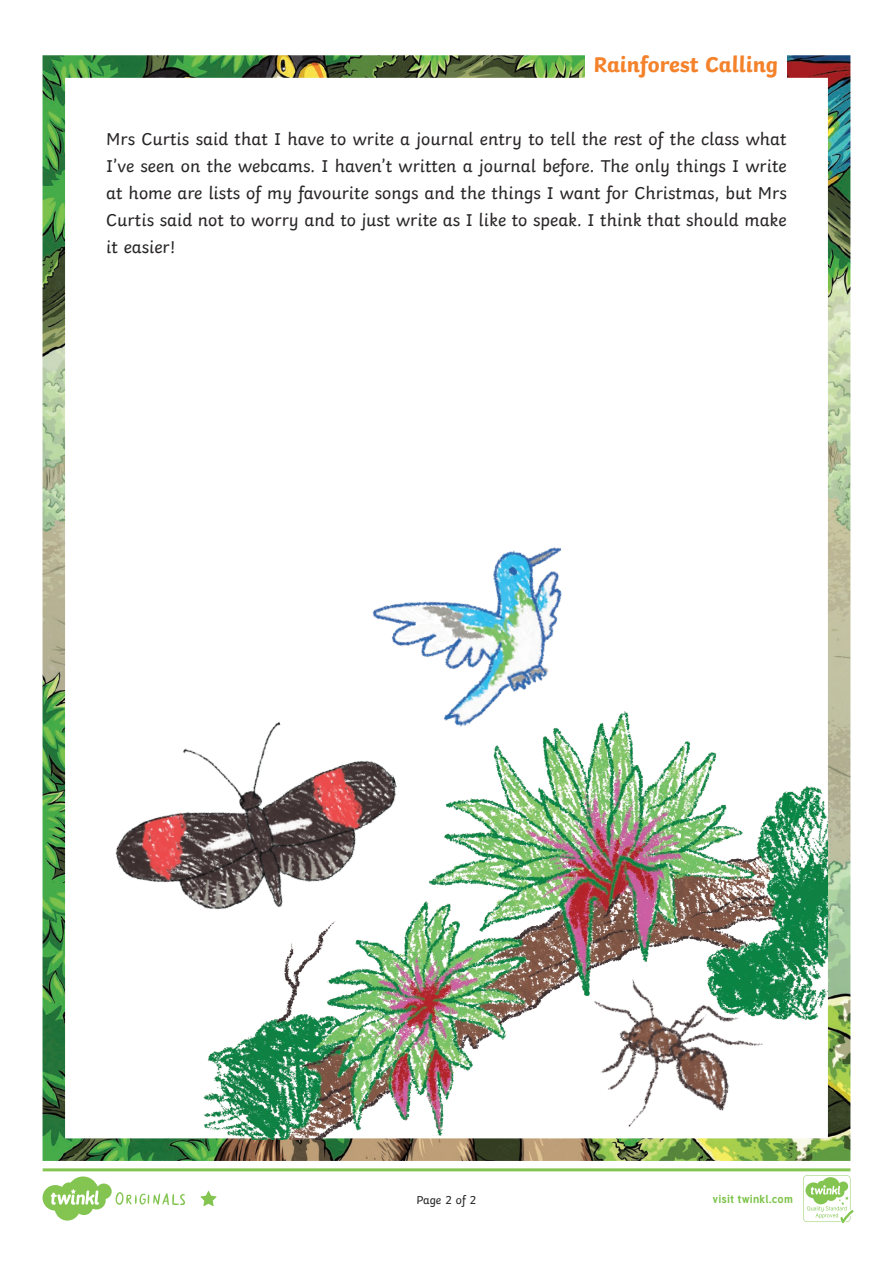
<style>
.page{position:relative;width:893px;height:1263px;background:#fff}
.page>*{position:absolute;margin:0;border:0;box-sizing:border-box;transform-origin:0 0}
.Heading_2{font:700 22.5px "Twinkl";color:#f4822b}
.KS2_Body_Copy{font:18px/27px "Twinkl";color:#282526;text-align:justify}
.Page_Numbers{font:12px "Twinkl";letter-spacing:-.005em;color:#282526}
.t1{font:700 11.4px "Tuffy";letter-spacing:.015em;color:#7dc34a}
</style>
<div class="page">
<img style="left:43px;top:55px;width:807px;height:1106px">
<div style="left:585px;top:45px;width:202px;height:40px;background:#fff"></div>
<img style="left:203px;top:711px;width:624px;height:428px">
<img style="left:93px;top:696px;width:327px;height:250px">
<img style="left:367px;top:538px;width:233px;height:203px">
<img style="left:576px;top:947px;width:202px;height:195px">
<svg style="left:43px;top:1168px;width:810px;height:55px"></svg>
<p class="Heading_2" style="left:593px;top:46px;width:186px">Rainforest Calling</p>
<p class="KS2_Body_Copy" style="left:106px;top:124px;width:682px">Mrs Curtis said that I have to write a journal entry to tell the rest of the class what I’ve seen on the webcams. I haven’t written a journal before. The only things I write at home are lists of my favourite songs and the things I want for Christmas, but Mrs Curtis said not to worry and to just write as I like to speak. I think that should make it easier!</p>
<p class="Page_Numbers" style="left:416px;top:1191px;width:62px">Page 2 of 2</p>
<p class="t1" style="left:712px;top:1190px;width:82px">visit twinkl.com</p>
</div>
